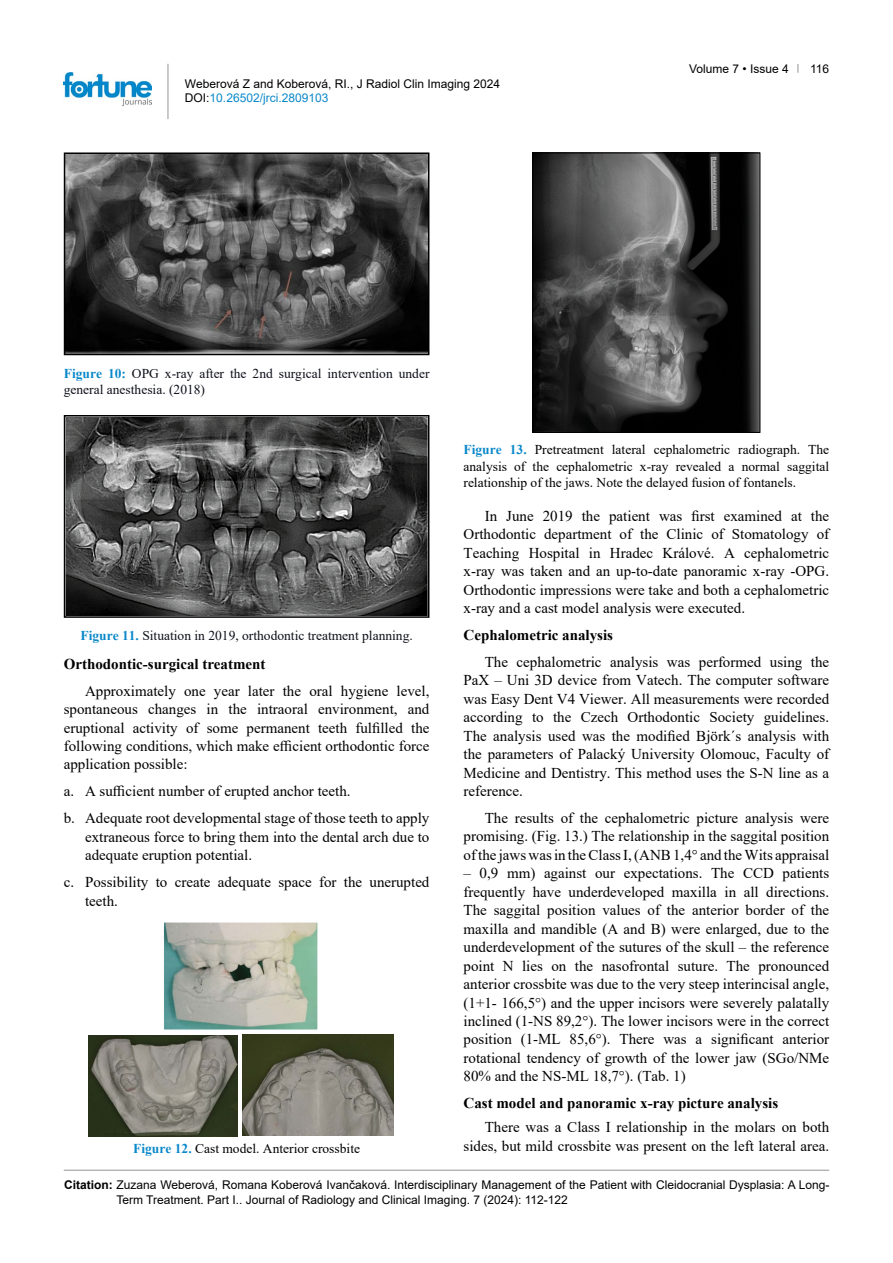
<style>
.page{position:relative;width:893px;height:1263px;background:#fff}
.page>*{position:absolute;margin:0;border:0;box-sizing:border-box;transform-origin:0 0}
.t1{font:15px/18.5px "Times New Roman";color:#000;text-align:justify}
.t2{font:700 15px "Times New Roman";color:#000}
.t3{font:13.5px/16.5px "Times New Roman";color:#000;text-align:justify}
.t4{font:13.5px/16.5px "Times New Roman";color:#0e101a}
.t5{font:12px/14.4px "Arial";color:#000}
.s1{color:#0a88ca}
.s2{font-weight:700;color:#0a88ca}
.s3{font-weight:700}
</style>
<div class="page">
<hr style="left:168px;top:64px;width:1px;height:55px;background:#939598">
<img style="left:64px;top:72px;width:88px;height:33px">
<hr style="left:64px;top:1170px;width:765px;height:1px;background:#939598">
<img style="left:66px;top:154px;width:361px;height:199px">
<div style="left:64px;top:152px;width:365px;height:203px;border:1px solid #000"></div>
<img style="left:534px;top:154px;width:224px;height:277px">
<div style="left:532px;top:152px;width:228px;height:281px;border:1px solid #000"></div>
<img style="left:67px;top:418px;width:360px;height:197px">
<div style="left:64px;top:415px;width:365px;height:203px;border:1px solid #000"></div>
<img style="left:165px;top:924px;width:151px;height:104px">
<div style="left:163px;top:922px;width:155px;height:108px;border:1px solid #fff"></div>
<img style="left:88px;top:1036px;width:149px;height:100px">
<img style="left:243px;top:1035px;width:151px;height:100px">
<p class="t5" style="left:185px;top:76px;width:317px">Weberová Z and Koberová, RI., J Radiol Clin Imaging 2024<br>DOI:<span class="s1">10.26502/jrci.2809103</span></p>
<p class="t4" style="left:64px;top:364px;width:367px"><span class="s2">Figure 10:</span> OPG x-ray after the 2nd surgical intervention under general anesthesia. (2018)</p>
<p class="t5" style="left:689px;top:61px;width:101px">Volume 7 • Issue 4</p>
<p class="t5" style="left:810px;top:61px;width:21px">116</p>
<p class="t4" style="left:81px;top:627px;width:334px"><span class="s2">Figure 11.</span> Situation in 2019, orthodontic treatment planning.</p>
<p class="t2" style="left:64px;top:653px;width:203px">Orthodontic-surgical treatment</p>
<p class="t1" style="left:64px;top:681px;width:367px;text-indent:21px">Approximately one year later the oral hygiene level, spontaneous changes in the intraoral environment, and eruptional activity of some permanent teeth fulfilled the following conditions, which make efficient orthodontic force application possible:</p>
<p class="t1" style="left:64px;top:777px;width:367px;line-height:27px">a. A sufficient number of erupted anchor teeth.<br>b. Adequate root developmental stage of those teeth to apply</p>
<p class="t1" style="left:85px;top:827px;width:346px">extraneous force to bring them into the dental arch due to adequate eruption potential.</p>
<p class="t1" style="left:85px;top:872px;width:346px;text-indent:-21px">c. Possibility to create adequate space for the unerupted teeth.</p>
<p class="t3" style="left:133px;top:1140px;width:228px"><span class="s2">Figure 12.</span> Cast model. Anterior crossbite</p>
<p class="t3" style="left:463px;top:441px;width:367px"><span class="s2">Figure 13.</span> Pretreatment lateral cephalometric radiograph. The analysis of the cephalometric x-ray revealed a normal saggital relationship of the jaws. Note the delayed fusion of fontanels.</p>
<p class="t1" style="left:463px;top:506px;width:367px;text-indent:21px">In June 2019 the patient was first examined at the Orthodontic department of the Clinic of Stomatology of Teaching Hospital in Hradec Králové. A cephalometric x-ray was taken and an up-to-date panoramic x-ray -OPG.<br>Orthodontic impressions were take and both a cephalometric x-ray and a cast model analysis were executed.</p>
<p class="t2" style="left:463px;top:624px;width:151px">Cephalometric analysis</p>
<p class="t1" style="left:463px;top:652px;width:367px;text-indent:21px">The cephalometric analysis was performed using the PaX – Uni 3D device from Vatech. The computer software was Easy Dent V4 Viewer. All measurements were recorded according to the Czech Orthodontic Society guidelines.<br>The analysis used was the modified Björk´s analysis with the parameters of Palacký University Olomouc, Faculty of Medicine and Dentistry. This method uses the S-N line as a reference.</p>
<p class="t1" style="left:463px;top:808px;width:367px;text-indent:21px">The results of the cephalometric picture analysis were promising. (Fig. 13.) The relationship in the saggital position of the jaws was in the Class I, (ANB 1,4° and the Wits appraisal</p>
<p class="t1" style="left:463px;top:864px;width:367px">– 0,9 mm) against our expectations. The CCD patients frequently have underdeveloped maxilla in all directions.<br>The saggital position values of the anterior border of the maxilla and mandible (A and B) were enlarged, due to the underdevelopment of the sutures of the skull – the reference point N lies on the nasofrontal suture. The pronounced anterior crossbite was due to the very steep interincisal angle, (1+1- 166,5°) and the upper incisors were severely palatally inclined (1-NS 89,2°). The lower incisors were in the correct position (1-ML 85,6°). There was a significant anterior rotational tendency of growth of the lower jaw (SGo/NMe 80% and the NS-ML 18,7°). (Tab. 1)</p>
<p class="t2" style="left:463px;top:1092px;width:316px">Cast model and panoramic x-ray picture analysis</p>
<p class="t1" style="left:463px;top:1117px;width:367px;text-align:right">There was a Class I relationship in the molars on both sides, but mild crossbite was present on the left lateral area.</p>
<p class="t5" style="left:117px;top:1177px;width:715px;line-height:15px;text-indent:-52px"><span class="s3">Citation:</span> Zuzana Weberová, Romana Koberová Ivančaková. Interdisciplinary Management of the Patient with Cleidocranial Dysplasia: A Long-<br>Term Treatment. Part I.. Journal of Radiology and Clinical Imaging. 7 (2024): 112-122</p>
</div>
